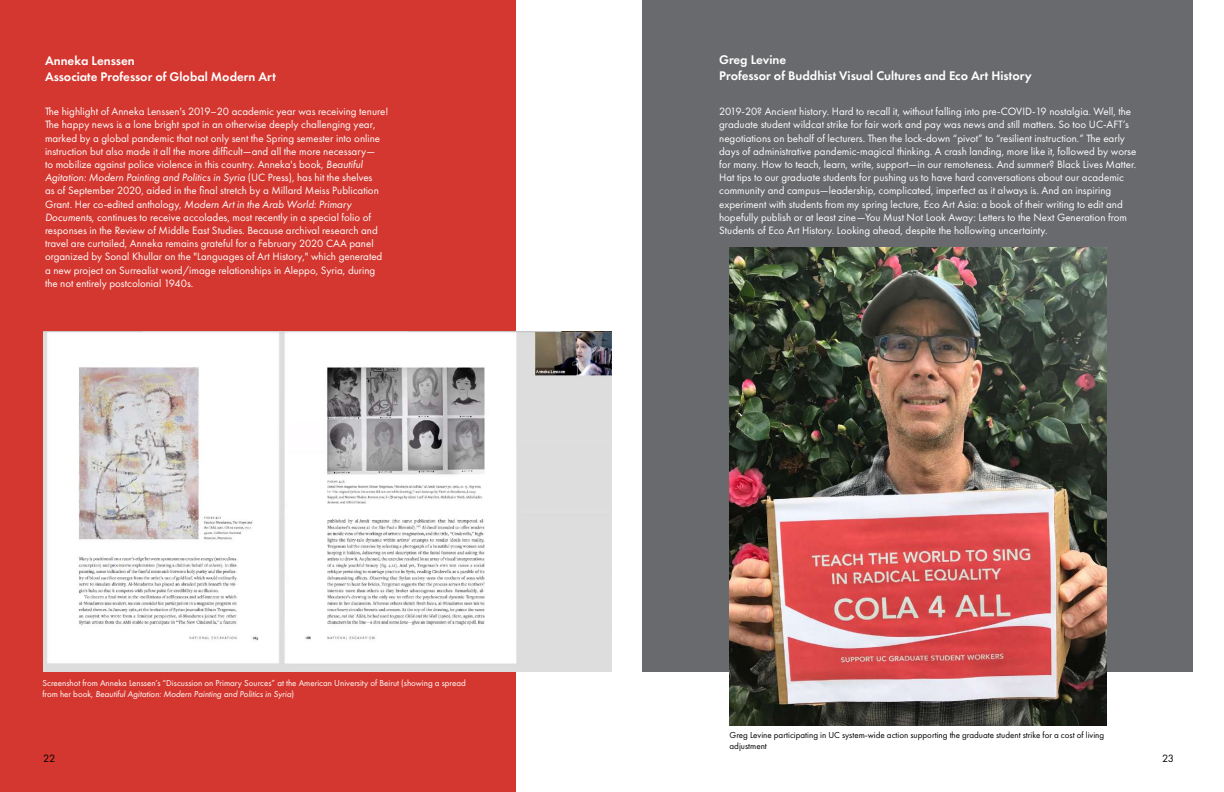
<style>
.page{position:relative;width:1224px;height:792px;background:#fff}
.page>*{position:absolute;margin:0;border:0;box-sizing:border-box;transform-origin:0 0}
.t1{font:600 13px/15.6px "Futura PT";color:#fff}
.t2{font:11px/13.2px "Futura PT";color:#fff}
.t3{font:11px "Futura PT";color:#000}
.t4{font:9px/10.8px "Futura PT";color:#fff}
.t5{font:9px/10.8px "Futura PT";color:#000}
.s1{font-style:italic}
</style>
<div class="page">
<div style="left:643px;top:0;width:550px;height:672px;background:#696a6d"></div>
<div style="left:0;top:0;width:516px;height:792px;background:#d4372f"></div>
<img style="left:43px;top:332px;width:569px;height:340px">
<img style="left:730px;top:247px;width:376px;height:478px">
<p class="t1" style="left:45px;top:53px;width:232px">Anneka Lenssen<br>Associate Professor of Global Modern Art</p>
<p class="t2" style="left:45px;top:105px;width:345px">The highlight of Anneka Lenssen's 2019–20 academic year was receiving tenure!<br>The happy news is a lone bright spot in an otherwise deeply challenging year, marked by a global pandemic that not only sent the Spring semester into online instruction but also made it all the more difficult—and all the more necessary—<br>to mobilize against police violence in this country. Anneka's book, <span class="s1">Beautiful Agitation: Modern Painting and Politics in Syria</span> (UC Press), has hit the shelves<br>as of September 2020, aided in the final stretch by a Millard Meiss Publication Grant. Her co-edited anthology, <span class="s1">Modern Art in the Arab World: Primary Documents</span>, continues to receive accolades, most recently in a special folio of responses in the Review of Middle East Studies. Because archival research and travel are curtailed, Anneka remains grateful for a February 2020 CAA panel organized by Sonal Khullar on the "Languages of Art History," which generated a new project on Surrealist word/image relationships in Aleppo, Syria, during the not entirely postcolonial 1940s.</p>
<p class="t4" style="left:42px;top:678px;width:425px">Screenshot from Anneka Lenssen’s “Discussion on Primary Sources” at the American University of Beirut (showing a spread from her book, <span class="s1">Beautiful Agitation: Modern Painting and Politics in Syria</span>)</p>
<p class="t1" style="left:719px;top:52px;width:314px">Greg Levine<br>Professor of Buddhist Visual Cultures and Eco Art History</p>
<p class="t2" style="left:719px;top:105px;width:419px">2019-20? Ancient history. Hard to recall it, without falling into pre-COVID-19 nostalgia. Well, the graduate student wildcat strike for fair work and pay was news and still matters. So too UC-AFT’s negotiations on behalf of lecturers. Then the lock-down “pivot” to “resilient instruction.” The early days of administrative pandemic-magical thinking. A crash landing, more like it, followed by worse for many. How to teach, learn, write, support—in our remoteness. And summer? Black Lives Matter.<br>Hat tips to our graduate students for pushing us to have hard conversations about our academic community and campus—leadership, complicated, imperfect as it always is. And an inspiring experiment with students from my spring lecture, Eco Art Asia: a book of their writing to edit and hopefully publish or at least zine—You Must Not Look Away: Letters to the Next Generation from Students of Eco Art History. Looking ahead, despite the hollowing uncertainty.</p>
<p class="t5" style="left:730px;top:730px;width:376px">Greg Levine participating in UC system-wide action supporting the graduate student strike for a cost of living adjustment</p>
<p class="t3" style="left:43px;top:752px;width:14px">22</p>
<p class="t3" style="left:1162px;top:752px;width:14px">23</p>
</div>
